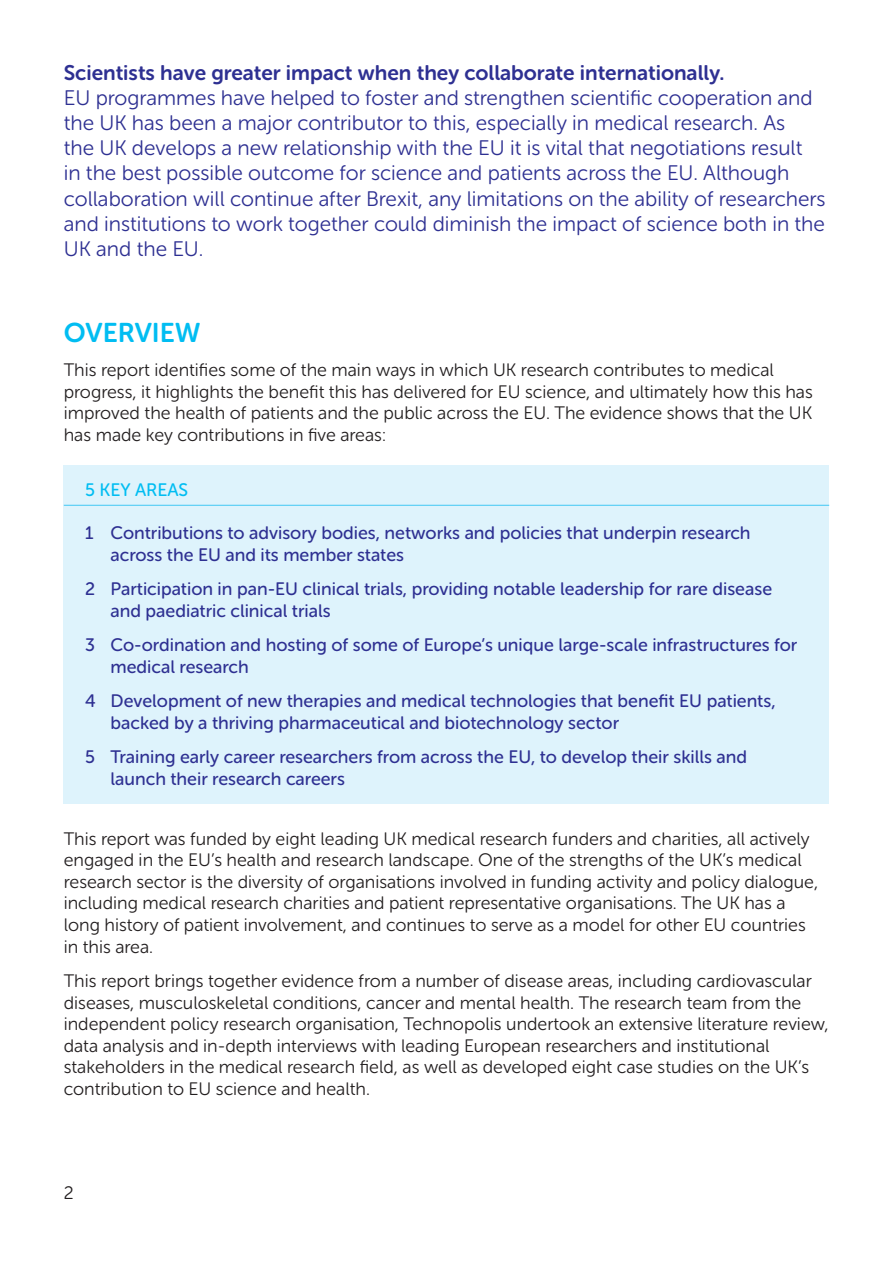
<style>
.page{position:relative;width:893px;height:1263px;background:#fff}
.page>*{position:absolute;margin:0;border:0;box-sizing:border-box;transform-origin:0 0}
.heading_1{font:27px "Museo Sans Rounded 700";color:#01bdf2}
.body_text{font:21px/25.2px "Museo Sans Rounded 300";color:#2e3092}
.body_text-2{font:18px/21.6px "Museo Sans Rounded 300";color:#231f20}
.body_text-3{font:18px/21.6px "Museo Sans Rounded 500";color:#2e3092}
.key_points_heading{font:18px "Museo Sans Rounded 500";color:#01bdf2}
.s1{font-family:"Museo Sans Rounded 700"}
</style>
<div class="page">
<div style="left:64px;top:466px;width:765px;height:338px;background:#def3fc"></div>
<hr style="left:64px;top:505px;width:765px;height:1px;background:#40c7f4">
<p class="body_text" style="left:64px;top:60px;width:763px"><span class="s1">Scientists have greater impact when they collaborate internationally.<br></span>EU programmes have helped to foster and strengthen scientific cooperation and the UK has been a major contributor to this, especially in medical research. As<br>the UK develops a new relationship with the EU it is vital that negotiations result<br>in the best possible outcome for science and patients across the EU. Although collaboration will continue after Brexit, any limitations on the ability of researchers and institutions to work together could diminish the impact of science both in the UK and the EU.</p>
<p class="heading_1" style="left:64px;top:317px;width:139px">OVERVIEW</p>
<p class="body_text-2" style="left:64px;top:359px;width:750px">This report identifies some of the main ways in which UK research contributes to medical progress, it highlights the benefit this has delivered for EU science, and ultimately how this has improved the health of patients and the public across the EU. The evidence shows that the UK has made key contributions in five areas:</p>
<p class="key_points_heading" style="left:85px;top:480px;width:105px">5 KEY AREAS</p>
<p class="body_text-3" style="left:111px;top:522px;width:642px;text-indent:-26px">1 Contributions to advisory bodies, networks and policies that underpin research across the EU and its member states</p>
<p class="body_text-3" style="left:111px;top:578px;width:663px;text-indent:-26px">2 Participation in pan-EU clinical trials, providing notable leadership for rare disease and paediatric clinical trials</p>
<p class="body_text-3" style="left:111px;top:634px;width:688px;text-indent:-26px">3 Co-ordination and hosting of some of Europe’s unique large-scale infrastructures for medical research</p>
<p class="body_text-3" style="left:111px;top:690px;width:667px;text-indent:-26px">4 Development of new therapies and medical technologies that benefit EU patients, backed by a thriving pharmaceutical and biotechnology sector</p>
<p class="body_text-3" style="left:111px;top:746px;width:638px;text-indent:-26px">5 Training early career researchers from across the EU, to develop their skills and launch their research careers</p>
<p class="body_text-2" style="left:64px;top:828px;width:756px">This report was funded by eight leading UK medical research funders and charities, all actively engaged in the EU’s health and research landscape. One of the strengths of the UK’s medical research sector is the diversity of organisations involved in funding activity and policy dialogue, including medical research charities and patient representative organisations. The UK has a long history of patient involvement, and continues to serve as a model for other EU countries in this area.</p>
<p class="body_text-2" style="left:64px;top:970px;width:766px">This report brings together evidence from a number of disease areas, including cardiovascular diseases, musculoskeletal conditions, cancer and mental health. The research team from the independent policy research organisation, Technopolis undertook an extensive literature review, data analysis and in-depth interviews with leading European researchers and institutional stakeholders in the medical research field, as well as developed eight case studies on the UK’s contribution to EU science and health.</p>
<p class="body_text-2" style="left:64px;top:1182px;width:11px">2</p>
</div>
